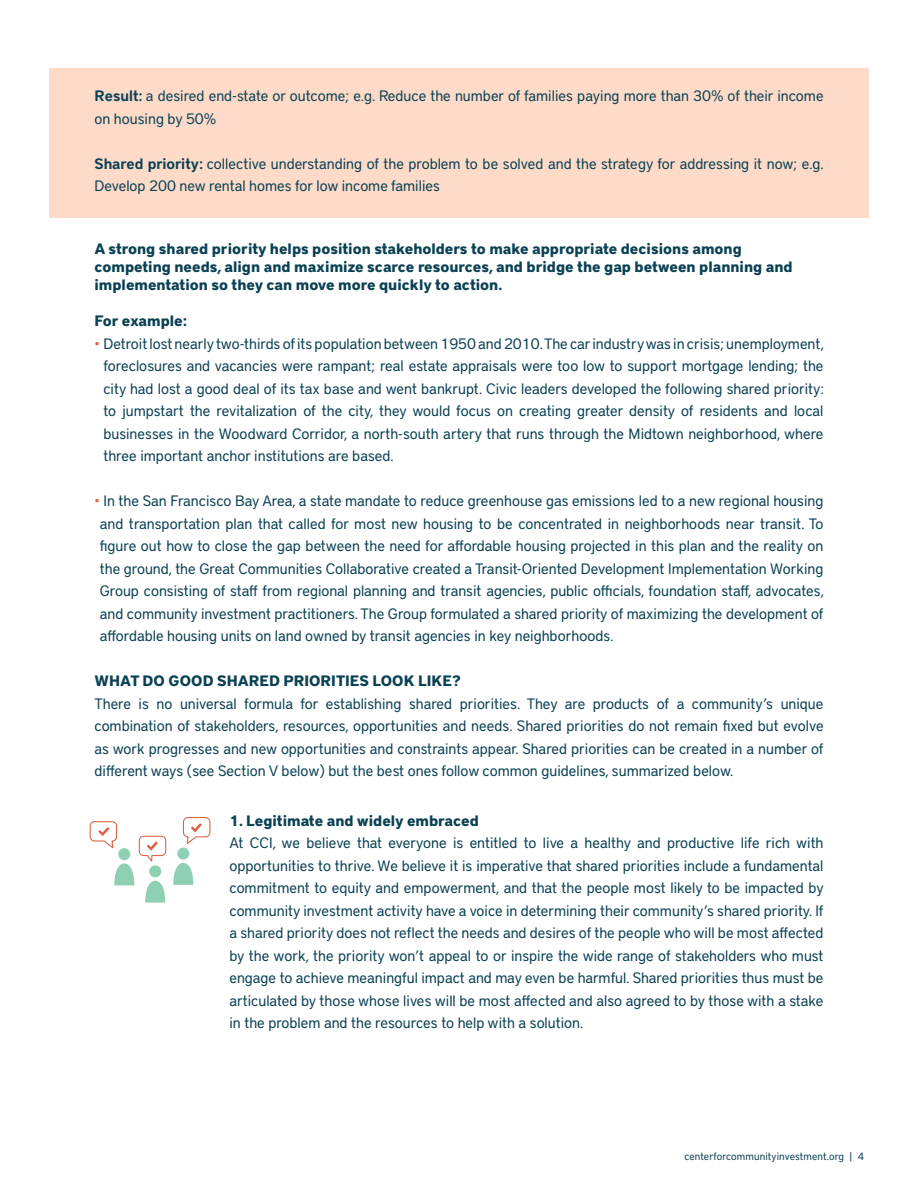
<style>
.page{position:relative;width:918px;height:1188px;background:#fff}
.page>*{position:absolute;margin:0;border:0;box-sizing:border-box;transform-origin:0 0}
.t1{font:15px/22.5px "District Pro";color:#0b4154;text-align:justify}
.t2{font:700 15px/18px "District Pro";color:#0b4154}
.t3{font:10.5px "District Pro";letter-spacing:.01em;color:#0b4154}
.s1{font-weight:600}
.s2{color:#dc6243}
</style>
<div class="page">
<div style="left:49px;top:68px;width:820px;height:149px;background:#fddbc8"></div>
<svg style="left:89px;top:817px;width:122px;height:86px"></svg>
<p class="t1" style="left:94px;top:84px;width:731px"><span class="s1">Result:</span> a desired end-state or outcome; e.g. Reduce the number of families paying more than 30% of their income on housing by 50%</p>
<p class="t1" style="left:94px;top:151px;width:731px"><span class="s1">Shared priority:</span> collective understanding of the problem to be solved and the strategy for addressing it now; e.g.<br>Develop 200 new rental homes for low income families</p>
<p class="t2" style="left:94px;top:239px;width:700px">A strong shared priority helps position stakeholders to make appropriate decisions among competing needs, align and maximize scarce resources, and bridge the gap between planning and implementation so they can move more quickly to action.</p>
<p class="t2" style="left:94px;top:311px;width:94px">For example:</p>
<p class="t1" style="left:103px;top:331px;width:722px;text-indent:-9px"><span class="s2">•</span> Detroit lost nearly two-thirds of its population between 1950 and 2010. The car industry was in crisis; unemployment, foreclosures and vacancies were rampant; real estate appraisals were too low to support mortgage lending; the city had lost a good deal of its tax base and went bankrupt. Civic leaders developed the following shared priority: to jumpstart the revitalization of the city, they would focus on creating greater density of residents and local businesses in the Woodward Corridor, a north-south artery that runs through the Midtown neighborhood, where three important anchor institutions are based.</p>
<p class="t1" style="left:100px;top:489px;width:726px;text-indent:-5px"><span class="s2">•</span> In the San Francisco Bay Area, a state mandate to reduce greenhouse gas emissions led to a new regional housing and transportation plan that called for most new housing to be concentrated in neighborhoods near transit. To figure out how to close the gap between the need for affordable housing projected in this plan and the reality on the ground, the Great Communities Collaborative created a Transit-Oriented Development Implementation Working Group consisting of staff from regional planning and transit agencies, public officials, foundation staff, advocates, and community investment practitioners. The Group formulated a shared priority of maximizing the development of affordable housing units on land owned by transit agencies in key neighborhoods.</p>
<p class="t2" style="left:94px;top:671px;width:368px">WHAT DO GOOD SHARED PRIORITIES LOOK LIKE?</p>
<p class="t1" style="left:94px;top:691px;width:731px">There is no universal formula for establishing shared priorities. They are products of a community’s unique combination of stakeholders, resources, opportunities and needs. Shared priorities do not remain fixed but evolve as work progresses and new opportunities and constraints appear. Shared priorities can be created in a number of different ways (see Section V below) but the best ones follow common guidelines, summarized below.</p>
<p class="t2" style="left:230px;top:810px;width:251px">1. Legitimate and widely embraced</p>
<p class="t1" style="left:230px;top:831px;width:596px">At CCI, we believe that everyone is entitled to live a healthy and productive life rich with opportunities to thrive. We believe it is imperative that shared priorities include a fundamental commitment to equity and empowerment, and that the people most likely to be impacted by community investment activity have a voice in determining their community’s shared priority. If a shared priority does not reflect the needs and desires of the people who will be most affected by the work, the priority won’t appeal to or inspire the wide range of stakeholders who must engage to achieve meaningful impact and may even be harmful. Shared priorities thus must be articulated by those whose lives will be most affected and also agreed to by those with a stake in the problem and the resources to help with a solution.</p>
<p class="t3" style="left:684px;top:1148px;width:181px">centerforcommunityinvestment.org | 4</p>
</div>
